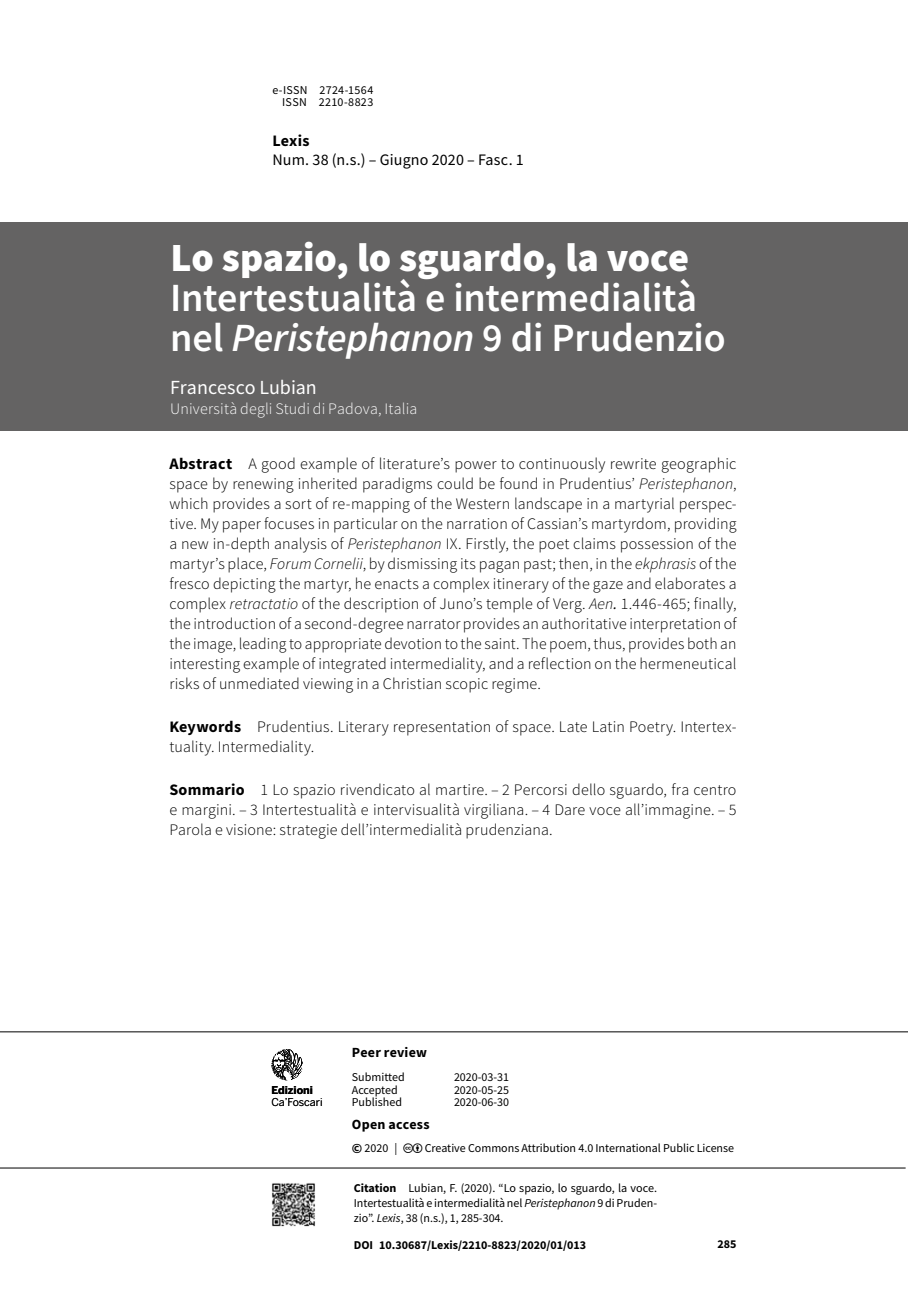
<style>
.page{position:relative;width:908px;height:1304px;background:#fff}
.page>*{position:absolute;margin:0;border:0;box-sizing:border-box;transform-origin:0 0}
.t1{font:600 40px/40px "Source Sans Pro";letter-spacing:-.005em;color:#fff}
.t2{font:900 40px "Source Sans Pro";letter-spacing:-.005em;color:#fff}
.t3{font:20px "Source Sans Pro";color:#fff}
.t4{font:300 16px/20px "Source Sans Pro";letter-spacing:.01em;color:#000;text-align:justify}
.t5{font:300 16px "Source Sans Pro";letter-spacing:.01em;color:#fff}
.t6{font:16px "Source Sans Pro";letter-spacing:.01em;color:#000}
.t7{font:700 16px "Source Sans Pro";letter-spacing:.01em;color:#000}
.t8{font:700 14px "Source Sans Pro";letter-spacing:.02em;color:#000}
.t9{font:12px/15px "Source Sans Pro";color:#000;text-align:justify}
.t10{font:700 12px "Source Sans Pro";color:#000}
.t11{font:12px/12px "Source Sans Pro";letter-spacing:.025em;color:#000;text-align:right}
.t12{font:10.8px "Benton Sans";letter-spacing:-.01em;color:#000}
.t13{font:700 10.8px "Benton Sans";color:#000}
.s1{font-style:italic}
.s2{font-weight:700}
.s3{font-weight:400;font-style:italic}
.s4{font-weight:700;font-size:14px}
</style>
<div class="page">
<hr style="left:0;top:1031px;width:907px;height:1px;background:#000">
<hr style="left:0;top:1168px;width:905px;height:1px;background:#000">
<img style="left:272px;top:1183px;width:43px;height:44px">
<svg style="left:271px;top:1049px;width:32px;height:31px"></svg>
<div style="left:0;top:223px;width:907px;height:208px;background:#646363"></div>
<p class="t11" style="left:272px;top:84px;width:102px">e-ISSN 2724-1564<br>ISSN 2210-8823</p>
<p class="t7" style="left:272px;top:130px;width:39px">Lexis</p>
<p class="t6" style="left:272px;top:150px;width:253px">Num. 38 (n.s.) – Giugno 2020 – Fasc. 1</p>
<h1 class="t2" style="left:170px;top:230px;width:520px">Lo spazio, lo sguardo, la voce</h1>
<h1 class="t1" style="left:170px;top:278px;width:556px">Intertestualità e intermedialità nel <span class="s1">Peristephanon</span> 9 di Prudenzio</h1>
<p class="t3" style="left:170px;top:375px;width:148px">Francesco Lubian</p>
<p class="t5" style="left:170px;top:399px;width:248px">Università degli Studi di Padova, Italia</p>
<p class="t4" style="left:169px;top:454px;width:568px"><span class="s2">Abstract</span> A good example of literature’s power to continuously rewrite geographic space by renewing inherited paradigms could be found in Prudentius’ <span class="s1">Peristephanon</span>, which provides a sort of re-mapping of the Western landscape in a martyrial perspec&shy;tive. My paper focuses in particular on the narration of Cassian’s martyrdom, providing a new in-depth analysis of <span class="s1">Peristephanon</span> IX. Firstly, the poet claims possession of the martyr’s place, <span class="s1">Forum Cornelii</span>, by dismissing its pagan past; then, in the <span class="s1">ekphrasis</span> of the fresco depicting the martyr, he enacts a complex itinerary of the gaze and elaborates a complex <span class="s1">retractatio</span> of the description of Juno’s temple of Verg. <span class="s1">Aen</span><span class="s3">.</span> 1.446-465; finally, the introduction of a second-degree narrator provides an authoritative interpretation of the image, leading to appropriate devotion to the saint. The poem, thus, provides both an interesting example of integrated intermediality, and a reflection on the hermeneutical risks of unmediated viewing in a Christian scopic regime.</p>
<p class="t4" style="left:169px;top:717px;width:568px"><span class="s2">Keywords</span> Prudentius. Literary representation of space. Late Latin Poetry. Intertex&shy;tuality. Intermediality.</p>
<p class="t4" style="left:169px;top:779px;width:568px"><span class="s2">Sommario</span> 1 Lo spazio rivendicato al martire. – 2 Percorsi dello sguardo, fra centro e margini. – 3 Intertestualità e intervisualità virgiliana. – 4 Dare voce all’immagine. – 5<br>Parola e visione: strategie dell’intermedialità prudenziana.</p>
<p class="t13" style="left:271px;top:1084px;width:43px">Edizioni</p>
<p class="t12" style="left:271px;top:1095px;width:53px">Ca’Foscari</p>
<p class="t8" style="left:351px;top:1042px;width:77px">Peer review</p>
<p class="t9" style="left:351px;top:1070px;width:54px">Submitted</p>
<p class="t9" style="left:454px;top:1070px;width:57px">2020-03-31</p>
<p class="t9" style="left:351px;top:1082px;width:47px">Accepted</p>
<p class="t9" style="left:454px;top:1082px;width:57px">2020-05-25</p>
<p class="t9" style="left:351px;top:1095px;width:52px">Published</p>
<p class="t9" style="left:454px;top:1095px;width:57px">2020-06-30</p>
<p class="t8" style="left:351px;top:1115px;width:79px">Open access</p>
<p class="t9" style="left:351px;top:1140px;width:47px"><span class="s4">©</span> 2020 |</p>
<p class="t9" style="left:424px;top:1140px;width:311px">Creative Commons Attribution 4.0 International Public License</p>
<p class="t9" style="left:353px;top:1181px;width:305px"><span class="s2">Citation</span> Lubian, F. (2020). “Lo spazio, lo sguardo, la voce.<br>Intertestualità e intermedialità nel <span class="s1">Peristephanon</span> 9 di Pruden&shy;zio”. <span class="s1">Lexis</span>, 38 (n.s.), 1, 285-304.</p>
<p class="t10" style="left:353px;top:1237px;width:234px">DOI 10.30687/Lexis/2210-8823/2020/01/013</p>
<p class="t10" style="left:717px;top:1236px;width:21px">285</p>
</div>
